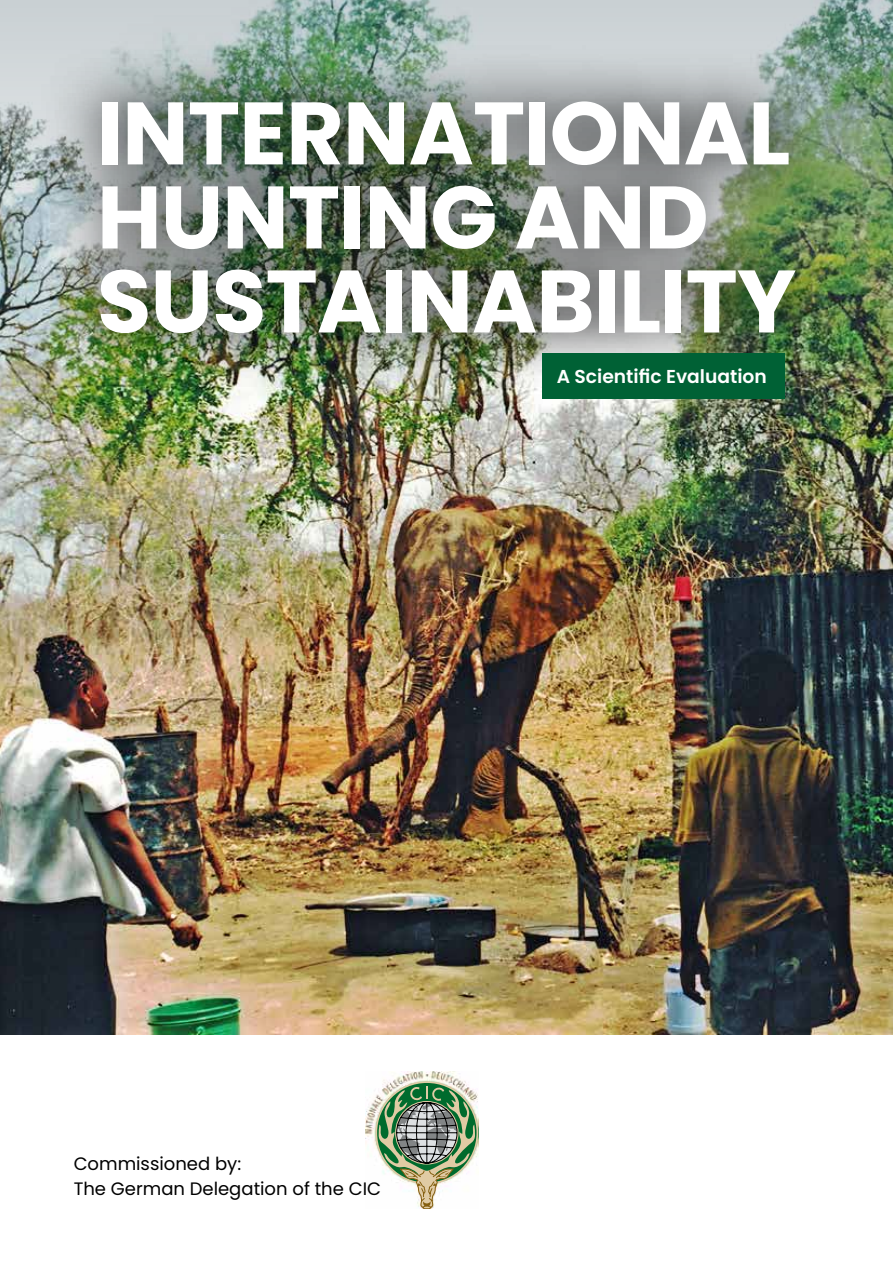
<style>
.page{position:relative;width:893px;height:1263px;background:#fff}
.page>*{position:absolute;margin:0;border:0;box-sizing:border-box;transform-origin:0 0}
.t1{font:700 88.5px/84px "Poppins";letter-spacing:-.01em;color:#fff}
.t2{font:600 18.75px "Poppins";color:#fff}
.t3{font:18px/25.5px "Poppins";color:#000}
</style>
<div class="page">
<img style="left:366px;top:1071px;width:112px;height:84px">
<svg style="left:377px;top:1086px;width:100px;height:123px"></svg>
<img style="left:0;top:393px;width:893px;height:641px">
<img style="left:0;top:0;width:893px;height:393px">
<img style="left:46px;top:46px;width:799px;height:343px">
<div style="left:542px;top:353px;width:242px;height:46px;background:#006135"></div>
<h1 class="t1" style="left:97px;top:92px;width:701px">INTERNATIONAL<br>HUNTING AND<br>SUSTAINABILITY</h1>
<p class="t2" style="left:557px;top:365px;width:212px">A Scientific Evaluation</p>
<p class="t3" style="left:74px;top:1150px;width:309px">Commissioned by:<br>The German Delegation of the CIC</p>
</div>
